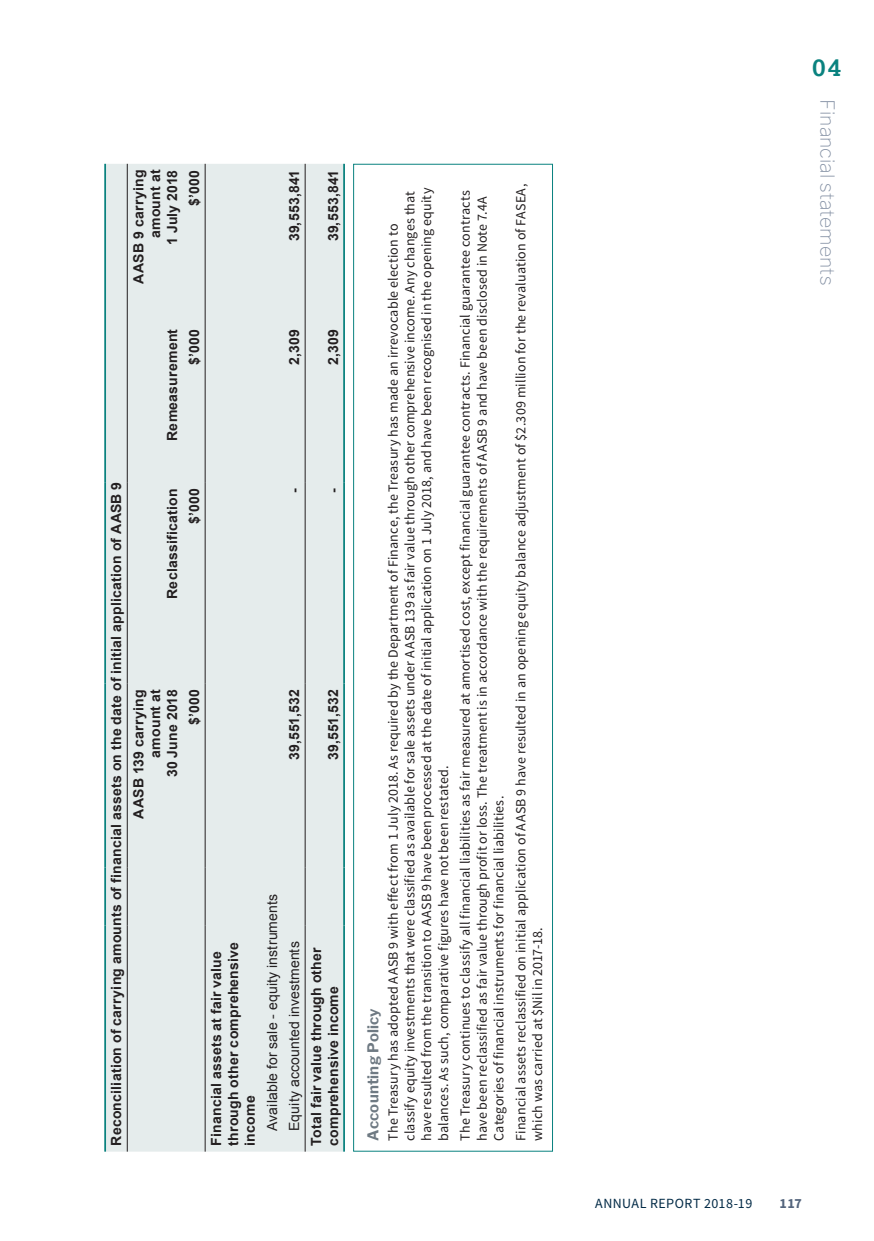
<style>
.page{position:relative;width:874px;height:1241px;background:#fff}
.page>*{position:absolute;margin:0;border:0;box-sizing:border-box;transform-origin:0 0}
.t1{font:700 24.5px "Lexia Da Ma";color:#0a827f}
.t2{font:100 19.25px "Libre Franklin";letter-spacing:.01em;color:#808da1}
.FS_Policy_heading_1{font:700 14.88px "Libre Franklin";letter-spacing:.015em;color:#6f7a83}
.FS_Policy_text{font:14px/16.8px "Source Sans Pro";letter-spacing:.01em;color:#231f20}
.FS_table_lvl1{font:700 14px/16.8px "Arial";letter-spacing:.015em;color:#231f20}
.FS_table_right{font:700 14px/16.8px "Arial";letter-spacing:.015em;color:#231f20;text-align:right}
.FS_table_lvl2{font:14px "Arial";letter-spacing:.01em;color:#231f20}
.t3{font:14px "Source Sans Pro";letter-spacing:.035em;color:#032b47}
.t4{font:700 14px "Source Sans Pro";color:#54657d}
</style>
<div class="page">
<div style="left:106px;top:164px;width:237px;height:987px;background:#e5ecec"></div>
<hr style="left:104px;top:925px;width:2px;height:226px;background:#0a827f">
<hr style="left:104px;top:867px;width:2px;height:58px;background:#0a827f">
<hr style="left:104px;top:683px;width:2px;height:184px;background:#0a827f">
<hr style="left:104px;top:482px;width:2px;height:201px;background:#0a827f">
<hr style="left:104px;top:323px;width:2px;height:159px;background:#0a827f">
<hr style="left:104px;top:164px;width:2px;height:159px;background:#0a827f">
<hr style="left:127px;top:925px;width:1px;height:226px;background:#231f20">
<hr style="left:127px;top:867px;width:1px;height:58px;background:#231f20">
<hr style="left:127px;top:683px;width:1px;height:184px;background:#231f20">
<hr style="left:127px;top:482px;width:1px;height:201px;background:#231f20">
<hr style="left:127px;top:323px;width:1px;height:159px;background:#231f20">
<hr style="left:127px;top:164px;width:1px;height:159px;background:#231f20">
<hr style="left:205px;top:925px;width:1px;height:226px;background:#231f20">
<hr style="left:205px;top:867px;width:1px;height:58px;background:#231f20">
<hr style="left:205px;top:683px;width:1px;height:184px;background:#231f20">
<hr style="left:205px;top:482px;width:1px;height:201px;background:#231f20">
<hr style="left:205px;top:323px;width:1px;height:159px;background:#231f20">
<hr style="left:205px;top:164px;width:1px;height:159px;background:#231f20">
<hr style="left:304px;top:925px;width:1px;height:226px;background:#231f20">
<hr style="left:304px;top:867px;width:1px;height:58px;background:#231f20">
<hr style="left:304px;top:683px;width:1px;height:184px;background:#231f20">
<hr style="left:304px;top:482px;width:1px;height:201px;background:#231f20">
<hr style="left:304px;top:323px;width:1px;height:159px;background:#231f20">
<hr style="left:304px;top:164px;width:1px;height:159px;background:#231f20">
<hr style="left:343px;top:925px;width:2px;height:226px;background:#0a827f">
<hr style="left:343px;top:867px;width:2px;height:58px;background:#0a827f">
<hr style="left:343px;top:683px;width:2px;height:184px;background:#0a827f">
<hr style="left:343px;top:482px;width:2px;height:201px;background:#0a827f">
<hr style="left:343px;top:323px;width:2px;height:159px;background:#0a827f">
<hr style="left:343px;top:164px;width:2px;height:159px;background:#0a827f">
<div style="left:353px;top:164px;width:199px;height:987px;border:1px solid #0a827f"></div>
<p class="FS_table_right" style="left:130px;top:283px;width:115px;rotate:-90deg">AASB 9 carrying amount at<br>1 July 2018</p>
<p class="FS_table_right" style="left:186px;top:206px;width:37px;rotate:-90deg">$’000</p>
<p class="FS_table_right" style="left:286px;top:241px;width:73px;rotate:-90deg">39,553,841</p>
<p class="FS_table_right" style="left:325px;top:241px;width:73px;rotate:-90deg">39,553,841</p>
<p class="FS_table_right" style="left:164px;top:440px;width:113px;rotate:-90deg">Remeasurement</p>
<p class="FS_table_right" style="left:186px;top:365px;width:37px;rotate:-90deg">$’000</p>
<p class="FS_table_right" style="left:286px;top:365px;width:38px;rotate:-90deg">2,309</p>
<p class="FS_table_right" style="left:325px;top:365px;width:38px;rotate:-90deg">2,309</p>
<p class="FS_table_lvl1" style="left:108px;top:1145px;width:665px;rotate:-90deg">Reconciliation of carrying amounts of financial assets on the date of initial application of AASB 9</p>
<p class="FS_table_right" style="left:164px;top:598px;width:112px;rotate:-90deg">Reclassification</p>
<p class="FS_table_right" style="left:130px;top:818px;width:131px;rotate:-90deg">AASB 139 carrying amount at<br>30 June 2018</p>
<p class="FS_table_right" style="left:186px;top:524px;width:37px;rotate:-90deg">$’000</p>
<p class="FS_table_right" style="left:186px;top:725px;width:37px;rotate:-90deg">$’000</p>
<p class="FS_table_lvl1" style="left:208px;top:1145px;width:205px;rotate:-90deg">Financial assets at fair value through other comprehensive income</p>
<p class="FS_table_right" style="left:286px;top:492px;width:6px;rotate:-90deg">-</p>
<p class="FS_table_right" style="left:325px;top:492px;width:6px;rotate:-90deg">-</p>
<p class="FS_table_right" style="left:286px;top:760px;width:72px;rotate:-90deg">39,551,532</p>
<p class="FS_table_right" style="left:325px;top:760px;width:72px;rotate:-90deg">39,551,532</p>
<p class="FS_table_lvl2" style="left:263px;top:1130px;width:238px;rotate:-90deg">Available for sale - equity instruments</p>
<p class="FS_table_lvl2" style="left:285px;top:1130px;width:191px;rotate:-90deg">Equity accounted investments</p>
<p class="FS_table_lvl1" style="left:308px;top:1145px;width:200px;rotate:-90deg">Total fair value through other comprehensive income</p>
<p class="FS_Policy_text" style="left:384px;top:1140px;width:954px;rotate:-90deg">The Treasury has adopted AASB 9 with effect from 1 July 2018. As required by the Department of Finance, the Treasury has made an irrevocable election to classify equity investments that were classified as available for sale assets under AASB 139 as fair value through other comprehensive income. Any changes that have resulted from the transition to AASB 9 have been processed at the date of initial application on 1 July 2018, and have been recognised in the opening equity balances. As such, comparative figures have not been restated.</p>
<p class="FS_Policy_text" style="left:457px;top:1140px;width:952px;rotate:-90deg">The Treasury continues to classify all financial liabilities as fair measured at amortised cost, except financial guarantee contracts. Financial guarantee contracts have been reclassified as fair value through profit or loss. The treatment is in accordance with the requirements of AASB 9 and have been disclosed in Note 7.4A<br>Categories of financial instruments for financial liabilities.</p>
<p class="FS_Policy_text" style="left:512px;top:1140px;width:958px;rotate:-90deg">Financial assets reclassified on initial application of AASB 9 have resulted in an opening equity balance adjustment of $2.309 million for the revaluation of FASEA, which was carried at $Nil in 2017-18.</p>
<p class="FS_Policy_heading_1" style="left:364px;top:1140px;width:134px;rotate:-90deg">Accounting Policy</p>
<h1 class="t1" style="left:811px;top:53px;width:31px">04</h1>
<h2 class="t2" style="left:838px;top:99px;width:187px;rotate:90deg">Financial statements</h2>
<p class="t3" style="left:595px;top:1194px;width:158px">ANNUAL REPORT 2018-19</p>
<p class="t4" style="left:779px;top:1194px;width:24px">117</p>
</div>
